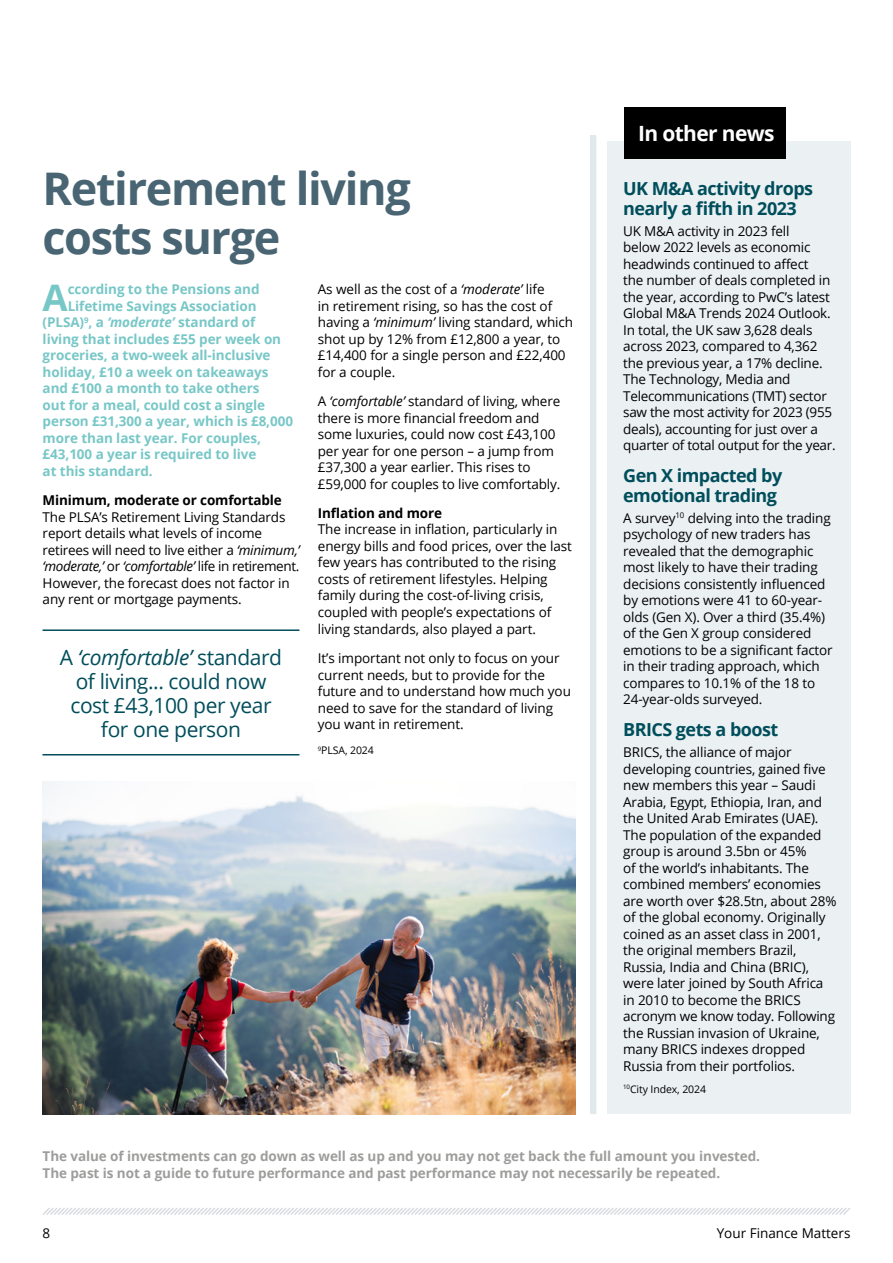
<style>
.page{position:relative;width:893px;height:1263px;background:#fff}
.page>*{position:absolute;margin:0;border:0;box-sizing:border-box;transform-origin:0 0}
.t1{font:700 45px/49.5px "Open Sans";letter-spacing:-.03em;color:#496573}
.t2{font:700 36.6px "Open Sans";color:#78c7c7}
.t3{font:21px/24px "Open Sans";letter-spacing:-.02em;color:#004e5b;text-align:center}
.t4{font:700 21px "Open Sans";letter-spacing:-.03em;color:#fff}
.t5{font:700 18px/19.5px "Open Sans";letter-spacing:-.03em;color:#004e5b}
.t6{font:13.5px/16.5px "Open Sans";letter-spacing:-.01em;color:#000}
.t7{font:700 13.5px "Open Sans";letter-spacing:-.005em;color:#78c7c7}
.t8{font:700 13.5px/16.5px "Open Sans";letter-spacing:-.005em;color:#9d9d9c}
.t9{font:700 13.5px "Open Sans";letter-spacing:-.01em;color:#000}
.t10{font:10.5px "Open Sans";letter-spacing:-.01em;color:#000}
.s1{font-style:italic}
</style>
<div class="page">
<svg style="left:43px;top:1208px;width:807px;height:7px"></svg>
<img style="left:43px;top:782px;width:532px;height:332px">
<div style="left:590px;top:135px;width:6px;height:979px;background:#e2e9ed"></div>
<hr style="left:43px;top:629px;width:256px;height:2px;background:#004e5b">
<hr style="left:43px;top:754px;width:256px;height:1px;background:#004e5b">
<div style="left:607px;top:142px;width:243px;height:972px;background:#ebf0f3"></div>
<div style="left:624px;top:107px;width:161px;height:52px;background:#000"></div>
<h1 class="t1" style="left:43px;top:162px;width:370px">Retirement living costs surge</h1>
<h2 class="t2" style="left:43px;top:272px;width:27px">A</h2>
<p class="t7" style="left:68px;top:280px;width:193px">ccording to the Pensions and</p>
<p class="t7" style="left:68px;top:296px;width:191px">Lifetime Savings Association</p>
<p class="t7" style="left:43px;top:313px;width:214px">(PLSA)<sup>9</sup>, a <span class="s1">‘moderate’</span> standard of</p>
<p class="t7" style="left:43px;top:329px;width:240px">living that includes £55 per week on</p>
<p class="t7" style="left:43px;top:346px;width:229px">groceries, a two-week all-inclusive</p>
<p class="t7" style="left:43px;top:362px;width:227px">holiday, £10 a week on takeaways</p>
<p class="t7" style="left:43px;top:379px;width:218px">and £100 a month to take others</p>
<p class="t7" style="left:43px;top:395px;width:224px">out for a meal, could cost a single</p>
<p class="t7" style="left:43px;top:412px;width:252px">person £31,300 a year, which is £8,000</p>
<p class="t7" style="left:43px;top:428px;width:220px">more than last year. For couples,</p>
<p class="t7" style="left:43px;top:445px;width:215px">£43,100 a year is required to live</p>
<p class="t7" style="left:43px;top:461px;width:112px">at this standard.</p>
<p class="t9" style="left:43px;top:491px;width:241px">Minimum, moderate or comfortable</p>
<p class="t6" style="left:43px;top:508px;width:259px">The PLSA’s Retirement Living Standards report details what levels of income retirees will need to live either a <span class="s1">‘minimum,’ ‘moderate,’</span> or <span class="s1">‘comfortable’</span> life in retirement.<br>However, the forecast does not factor in any rent or mortgage payments.</p>
<h3 class="t3" style="left:60px;top:645px;width:224px">A <span class="s1">‘comfortable’</span> standard of living... could now cost £43,100 per year for one person</h3>
<p class="t6" style="left:318px;top:281px;width:257px">As well as the cost of a <span class="s1">‘moderate’</span> life<br>in retirement rising, so has the cost of having a <span class="s1">‘minimum’</span> living standard, which shot up by 12% from £12,800 a year, to £14,400 for a single person and £22,400 for a couple.</p>
<p class="t6" style="left:318px;top:393px;width:244px">A <span class="s1">‘comfortable’</span> standard of living, where there is more financial freedom and some luxuries, could now cost £43,100 per year for one person – a jump from £37,300 a year earlier. This rises to £59,000 for couples to live comfortably.</p>
<p class="t9" style="left:318px;top:503px;width:126px">Inflation and more</p>
<p class="t6" style="left:318px;top:521px;width:256px">The increase in inflation, particularly in energy bills and food prices, over the last few years has contributed to the rising costs of retirement lifestyles. Helping family during the cost-of-living crisis, coupled with people’s expectations of living standards, also played a part.</p>
<p class="t6" style="left:318px;top:650px;width:255px">It’s important not only to focus on your current needs, but to provide for the future and to understand how much you need to save for the standard of living you want in retirement.</p>
<p class="t10" style="left:318px;top:743px;width:58px"><sup>9</sup>PLSA, 2024</p>
<h3 class="t4" style="left:638px;top:119px;width:138px">In other news</h3>
<h3 class="t5" style="left:623px;top:179px;width:191px">UK M&amp;A activity drops nearly a fifth in 2023</h3>
<p class="t6" style="left:623px;top:222px;width:214px">UK M&amp;A activity in 2023 fell<br>below 2022 levels as economic headwinds continued to affect<br>the number of deals completed in the year, according to PwC’s latest<br>Global M&amp;A Trends 2024 Outlook.<br>In total, the UK saw 3,628 deals across 2023, compared to 4,362 the previous year, a 17% decline.<br>The Technology, Media and<br>Telecommunications (TMT) sector saw the most activity for 2023 (955 deals), accounting for just over a quarter of total output for the year.</p>
<h3 class="t5" style="left:623px;top:466px;width:161px">Gen X impacted by emotional trading</h3>
<p class="t6" style="left:623px;top:509px;width:211px">A survey<sup>10</sup> delving into the trading psychology of new traders has revealed that the demographic most likely to have their trading decisions consistently influenced by emotions were 41 to 60-year&shy;olds (Gen X). Over a third (35.4%) of the Gen X group considered emotions to be a significant factor in their trading approach, which compares to 10.1% of the 18 to<br>24-year-olds surveyed.</p>
<h3 class="t5" style="left:623px;top:720px;width:157px">BRICS gets a boost</h3>
<p class="t6" style="left:623px;top:744px;width:215px">BRICS, the alliance of major developing countries, gained five new members this year – Saudi<br>Arabia, Egypt, Ethiopia, Iran, and the United Arab Emirates (UAE).<br>The population of the expanded group is around 3.5bn or 45%<br>of the world’s inhabitants. The combined members’ economies are worth over $28.5tn, about 28% of the global economy. Originally coined as an asset class in 2001, the original members Brazil,<br>Russia, India and China (BRIC), were later joined by South Africa in 2010 to become the BRICS acronym we know today. Following the Russian invasion of Ukraine, many BRICS indexes dropped<br>Russia from their portfolios.</p>
<p class="t10" style="left:623px;top:1082px;width:84px"><sup>10</sup>City Index, 2024</p>
<p class="t8" style="left:43px;top:1148px;width:719px">The value of investments can go down as well as up and you may not get back the full amount you invested.<br>The past is not a guide to future performance and past performance may not necessarily be repeated.</p>
<p class="t6" style="left:43px;top:1224px;width:9px">8</p>
<p class="t6" style="left:717px;top:1224px;width:135px">Your Finance Matters</p>
</div>
